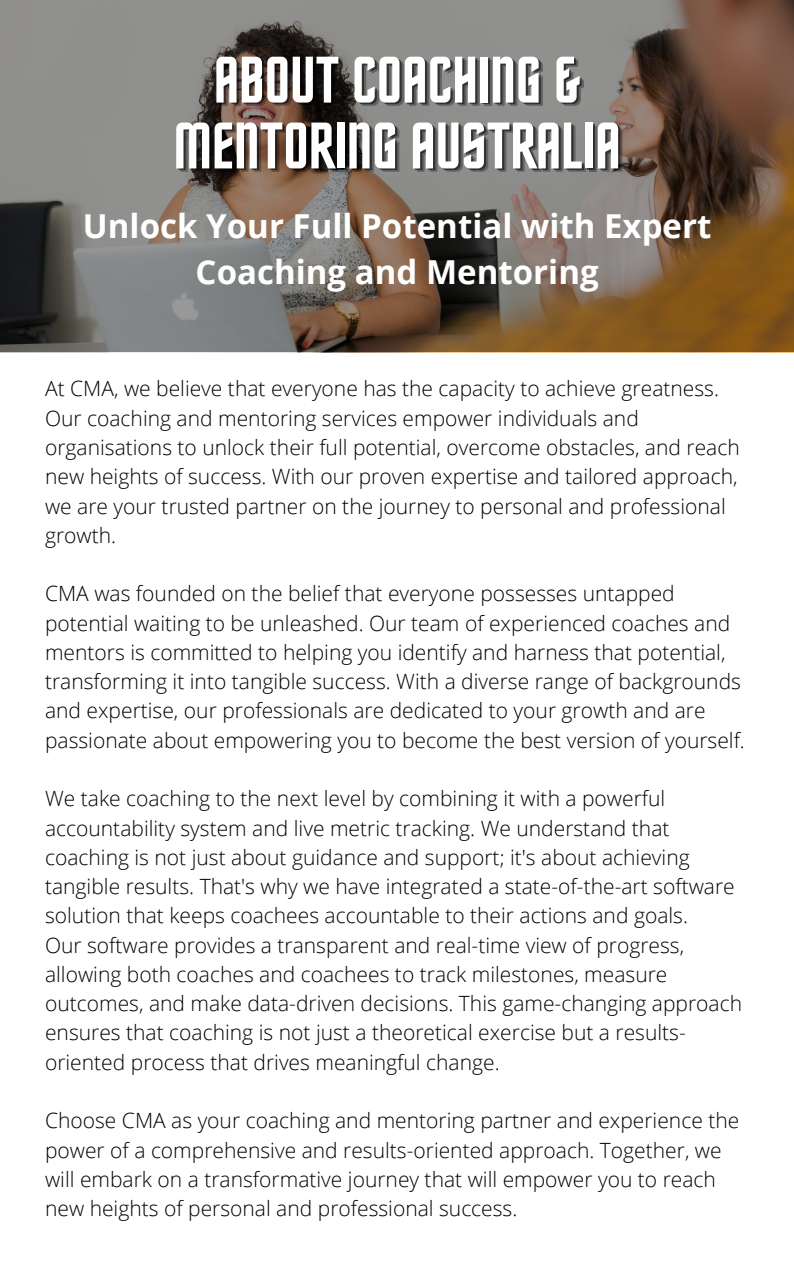
<style>
.page{position:relative;width:794px;height:1266px;background:#fff}
.page>*{position:absolute;margin:0;border:0;box-sizing:border-box;transform-origin:0 0}
.t1{font:66px/65.8px "Horta";color:#fff;text-align:center}
.t2{font:700 33px/46.1px "Open Sans";color:#fff;text-align:center}
.t3{font:300 21px/29.2px "Open Sans";color:#000}
</style>
<div class="page">
<img style="left:0;top:0;width:793px;height:352px">
<p class="t1" style="left:173px;top:52px;width:448px">ABOUT COACHING &amp;<br>MENTORING AUSTRALIA</p>
<p class="t2" style="left:83px;top:202px;width:629px">Unlock Your Full Potential with Expert<br>Coaching and Mentoring</p>
<p class="t3" style="left:45px;top:374px;width:695px">At CMA, we believe that everyone has the capacity to achieve greatness.<br>Our coaching and mentoring services empower individuals and organisations to unlock their full potential, overcome obstacles, and reach new heights of success. With our proven expertise and tailored approach, we are your trusted partner on the journey to personal and professional growth.</p>
<p class="t3" style="left:45px;top:578px;width:701px">CMA was founded on the belief that everyone possesses untapped potential waiting to be unleashed. Our team of experienced coaches and mentors is committed to helping you identify and harness that potential, transforming it into tangible success. With a diverse range of backgrounds and expertise, our professionals are dedicated to your growth and are passionate about empowering you to become the best version of yourself.</p>
<p class="t3" style="left:45px;top:783px;width:690px">We take coaching to the next level by combining it with a powerful accountability system and live metric tracking. We understand that coaching is not just about guidance and support; it's about achieving tangible results. That's why we have integrated a state-of-the-art software solution that keeps coachees accountable to their actions and goals.</p>
<p class="t3" style="left:45px;top:930px;width:698px">Our software provides a transparent and real-time view of progress, allowing both coaches and coachees to track milestones, measure outcomes, and make data-driven decisions. This game-changing approach ensures that coaching is not just a theoretical exercise but a results&shy;oriented process that drives meaningful change.</p>
<p class="t3" style="left:45px;top:1105px;width:695px">Choose CMA as your coaching and mentoring partner and experience the power of a comprehensive and results-oriented approach. Together, we will embark on a transformative journey that will empower you to reach new heights of personal and professional success.</p>
</div>
